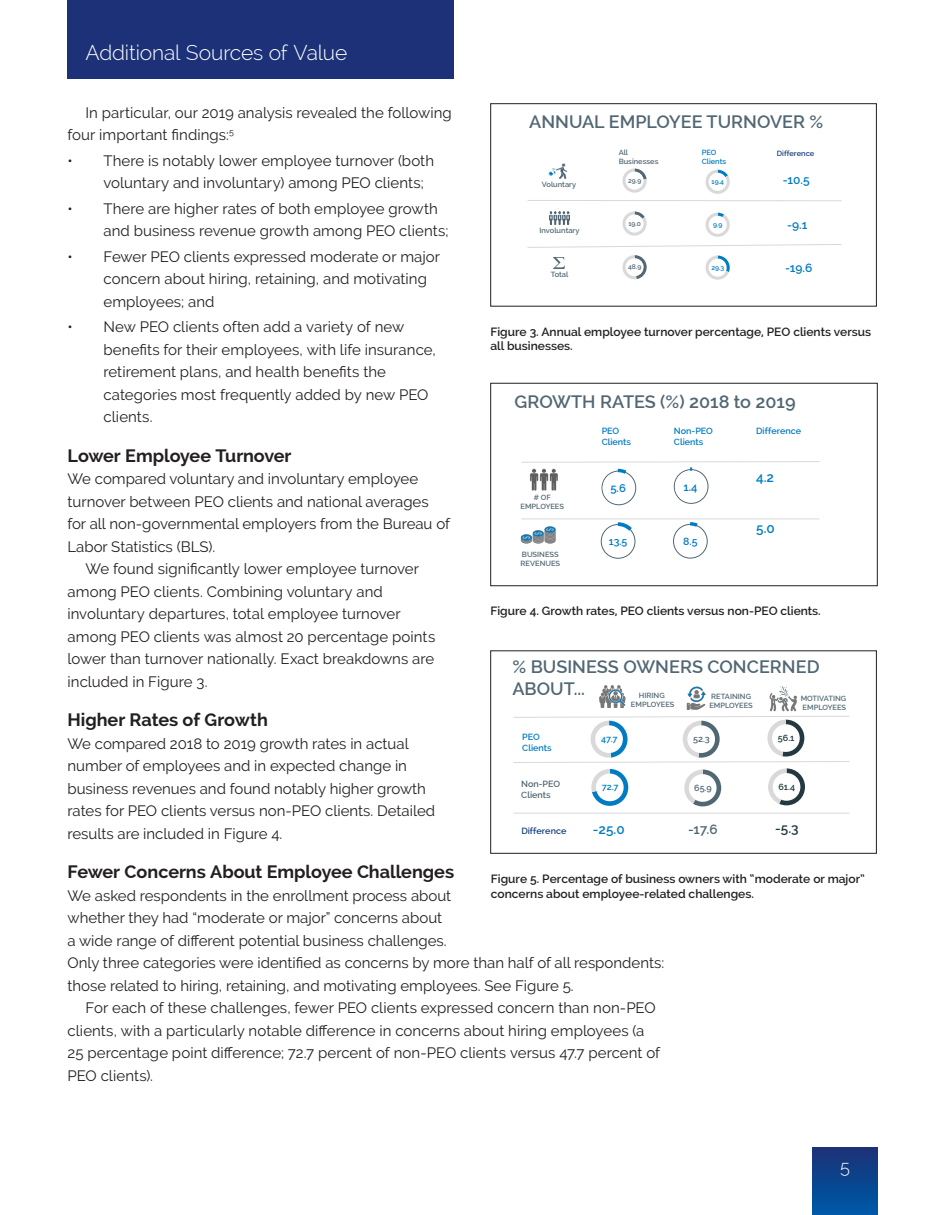
<style>
.page{position:relative;width:945px;height:1215px;background:#fff}
.page>*{position:absolute;margin:0;border:0;box-sizing:border-box;transform-origin:0 0}
.t1{font:300 21px "Raleway";letter-spacing:-.01em;color:#fff}
.t2{font:600 18px/21.6px "Raleway";color:#516773}
.Head_3{font:700 18px "Raleway";letter-spacing:-.005em;color:#231f20}
.t3{font:300 18px "Raleway";color:#fff}
.Text_first_graph{font:15px/22.5px "Raleway";color:#231f20}
.Text{font:15px/22.5px "Raleway";letter-spacing:.005em;color:#231f20}
.Bullet_1{font:15px/22.5px "Raleway";letter-spacing:.005em;color:#231f20}
.t4{font:600 13.5px "Raleway";color:#007cc3}
.t5{font:600 13.5px "Raleway";color:#516773}
.t6{font:600 13.5px "Raleway";color:#24393f}
.Table_Caption{font:600 12px/14.4px "Raleway";color:#231f20}
.t7{font:600 12px "Raleway";color:#007cc3}
.t8{font:600 11.25px "Raleway";color:#007cc3}
.t9{font:600 10.5px "Raleway";color:#007cc3}
.t10{font:600 9px/10.8px "Raleway";color:#007cc3}
.t11{font:600 9px "Raleway";color:#516773}
.t12{font:600 9px "Raleway";color:#173f7d}
.t13{font:600 9px "Raleway";color:#24393f}
.t14{font:600 7.5px/9px "Raleway";color:#516773}
.t15{font:600 7.5px/9px "Raleway";color:#007cc3}
.t16{font:600 7.5px "Raleway";color:#173f7d}
.t17{font:600 6.75px "Raleway";color:#516773}
.t18{font:600 6.75px "Raleway";color:#007cc3}
</style>
<div class="page">
<div style="left:812px;top:1148px;width:66px;height:67px;background:linear-gradient(to bottom,#1a3176,#0059a8)"></div>
<div style="left:68px;top:0;width:386px;height:78px;background:#1c3177"></div>
<hr style="left:521px;top:519px;width:299px;height:1px;background:#d9d9d9">
<svg style="left:602px;top:471px;width:34px;height:34px"></svg>
<div style="left:602px;top:471px;width:34px;height:34px;border:1px solid #516773;border-radius:50%"></div>
<div style="left:603px;top:472px;width:31px;height:32px;background:#fff;border-radius:50%"></div>
<svg style="left:674px;top:470px;width:34px;height:33px"></svg>
<div style="left:674px;top:470px;width:34px;height:33px;border:1px solid #516773;border-radius:50%"></div>
<div style="left:675px;top:471px;width:31px;height:31px;background:#fff;border-radius:50%"></div>
<svg style="left:601px;top:525px;width:34px;height:33px"></svg>
<div style="left:601px;top:524px;width:34px;height:34px;border:1px solid #516773;border-radius:50%"></div>
<svg style="left:618px;top:522px;width:14px;height:13px"></svg>
<div style="left:603px;top:526px;width:30px;height:31px;background:#fff;border-radius:50%"></div>
<svg style="left:674px;top:524px;width:33px;height:34px"></svg>
<div style="left:673px;top:524px;width:34px;height:34px;border:1px solid #516773;border-radius:50%"></div>
<svg style="left:690px;top:522px;width:8px;height:6px"></svg>
<div style="left:675px;top:526px;width:31px;height:31px;background:#fff;border-radius:50%"></div>
<img style="left:520px;top:526px;width:36px;height:18px">
<svg style="left:521px;top:461px;width:299px;height:27px"></svg>
<img style="left:530px;top:469px;width:29px;height:22px">
<div style="left:490px;top:383px;width:388px;height:203px;border:1px solid #231f20"></div>
<img style="left:599px;top:685px;width:27px;height:23px">
<img style="left:686px;top:686px;width:20px;height:24px">
<img style="left:769px;top:686px;width:28px;height:26px">
<svg style="left:513px;top:716px;width:337px;height:90px"></svg>
<hr style="left:514px;top:813px;width:335px;height:1px;background:#d9d9d9">
<div style="left:490px;top:651px;width:387px;height:203px;border:1px solid #231f20"></div>
<img style="left:550px;top:212px;width:19px;height:12px">
<svg style="left:554px;top:258px;width:10px;height:11px"></svg>
<svg style="left:705px;top:170px;width:25px;height:24px"></svg>
<svg style="left:705px;top:213px;width:25px;height:24px"></svg>
<svg style="left:705px;top:256px;width:25px;height:24px"></svg>
<svg style="left:622px;top:169px;width:25px;height:24px"></svg>
<svg style="left:622px;top:211px;width:25px;height:25px"></svg>
<svg style="left:622px;top:255px;width:25px;height:24px"></svg>
<hr style="left:528px;top:200px;width:314px;height:1px;background:#d9d9d9">
<img style="left:548px;top:163px;width:20px;height:16px">
<svg style="left:527px;top:244px;width:315px;height:4px"></svg>
<div style="left:490px;top:104px;width:387px;height:202px;border:1px solid #231f20"></div>
<p class="t1" style="left:86px;top:41px;width:263px">Additional Sources of Value</p>
<p class="Text" style="left:68px;top:101px;width:386px;text-indent:18px">In particular, our 2019 analysis revealed the following four important findings:<sup>5</sup></p>
<p class="Bullet_1" style="left:104px;top:149px;width:332px;text-indent:-36px">• There is notably lower employee turnover (both voluntary and involuntary) among PEO clients;</p>
<p class="Bullet_1" style="left:104px;top:197px;width:346px;text-indent:-36px">• There are higher rates of both employee growth and business revenue growth among PEO clients;</p>
<p class="Bullet_1" style="left:104px;top:245px;width:338px;text-indent:-36px">• Fewer PEO clients expressed moderate or major concern about hiring, retaining, and motivating employees; and</p>
<p class="Bullet_1" style="left:104px;top:316px;width:334px;text-indent:-36px">• New PEO clients often add a variety of new benefits for their employees, with life insurance, retirement plans, and health benefits the categories most frequently added by new PEO clients.</p>
<p class="Head_3" style="left:68px;top:445px;width:226px">Lower Employee Turnover</p>
<p class="Text_first_graph" style="left:68px;top:468px;width:384px">We compared voluntary and involuntary employee turnover between PEO clients and national averages for all non-governmental employers from the Bureau of Labor Statistics (BLS).</p>
<p class="Text" style="left:68px;top:558px;width:369px;text-indent:18px">We found significantly lower employee turnover among PEO clients. Combining voluntary and involuntary departures, total employee turnover among PEO clients was almost 20 percentage points lower than turnover nationally. Exact breakdowns are included in Figure 3.</p>
<p class="Head_3" style="left:68px;top:710px;width:202px">Higher Rates of Growth</p>
<p class="Text_first_graph" style="left:68px;top:732px;width:369px">We compared 2018 to 2019 growth rates in actual number of employees and in expected change in business revenues and found notably higher growth rates for PEO clients versus non-PEO clients. Detailed results are included in Figure 4.</p>
<p class="Head_3" style="left:68px;top:862px;width:388px">Fewer Concerns About Employee Challenges</p>
<p class="Text_first_graph" style="left:68px;top:884px;width:598px">We asked respondents in the enrollment process about<br>whether they had “moderate or major” concerns about<br>a wide range of different potential business challenges.<br>Only three categories were identified as concerns by more than half of all respondents: those related to hiring, retaining, and motivating employees. See Figure 5.</p>
<p class="Text" style="left:68px;top:997px;width:594px;text-indent:18px">For each of these challenges, fewer PEO clients expressed concern than non-PEO clients, with a particularly notable difference in concerns about hiring employees (a 25 percentage point difference; 72.7 percent of non-PEO clients versus 47.7 percent of PEO clients).</p>
<p class="t2" style="left:529px;top:111px;width:296px">ANNUAL EMPLOYEE TURNOVER %</p>
<p class="t14" style="left:619px;top:148px;width:41px">All<br>Businesses</p>
<p class="t15" style="left:702px;top:148px;width:26px">PEO<br>Clients</p>
<p class="t18" style="left:712px;top:178px;width:14px">19.4</p>
<p class="t18" style="left:713px;top:221px;width:11px">9.9</p>
<p class="t18" style="left:711px;top:264px;width:14px">29.3</p>
<p class="t16" style="left:777px;top:149px;width:39px">Difference</p>
<p class="t7" style="left:783px;top:173px;width:28px">-10.5</p>
<p class="t17" style="left:628px;top:177px;width:15px">29.9</p>
<p class="t17" style="left:628px;top:220px;width:14px">19.0</p>
<p class="t17" style="left:628px;top:263px;width:15px">48.9</p>
<p class="t14" style="left:542px;top:180px;width:36px">Voluntary</p>
<p class="t14" style="left:540px;top:225px;width:42px">Involuntary</p>
<p class="t14" style="left:551px;top:270px;width:19px">Total</p>
<p class="t7" style="left:787px;top:218px;width:22px">-9.1</p>
<p class="t7" style="left:785px;top:261px;width:29px">-19.6</p>
<p class="Table_Caption" style="left:490px;top:324px;width:382px">Figure 3. Annual employee turnover percentage, PEO clients versus all businesses.</p>
<p class="t2" style="left:515px;top:391px;width:283px">GROWTH RATES (%) 2018 to 2019</p>
<p class="t10" style="left:756px;top:426px;width:47px">Difference</p>
<p class="t10" style="left:602px;top:426px;width:31px">PEO<br>Clients</p>
<p class="t10" style="left:674px;top:426px;width:41px">Non-PEO<br>Clients</p>
<p class="t4" style="left:756px;top:469px;width:19px">4.2</p>
<p class="t8" style="left:610px;top:481px;width:17px">5.6</p>
<p class="t8" style="left:683px;top:480px;width:15px">1.4</p>
<p class="t14" style="left:521px;top:493px;width:45px;text-align:center"># OF<br>EMPLOYEES</p>
<p class="t4" style="left:756px;top:521px;width:20px">5.0</p>
<p class="t9" style="left:609px;top:535px;width:20px">13.5</p>
<p class="t9" style="left:683px;top:535px;width:16px">8.5</p>
<p class="t14" style="left:521px;top:550px;width:41px">BUSINESS<br>REVENUES</p>
<p class="Table_Caption" style="left:490px;top:604px;width:332px">Figure 4. Growth rates, PEO clients versus non-PEO clients.</p>
<p class="t2" style="left:512px;top:656px;width:309px">% BUSINESS OWNERS CONCERNED<br>ABOUT...</p>
<p class="t14" style="left:631px;top:691px;width:45px;text-align:center">HIRING<br>EMPLOYEES</p>
<p class="t14" style="left:709px;top:692px;width:45px">RETAINING<br>EMPLOYEES</p>
<p class="t14" style="left:801px;top:694px;width:47px">MOTIVATING<br>EMPLOYEES</p>
<p class="t10" style="left:522px;top:731px;width:19px">PEO</p>
<p class="t11" style="left:693px;top:734px;width:18px">52.3</p>
<p class="t13" style="left:778px;top:733px;width:18px">56.1</p>
<p class="t10" style="left:601px;top:734px;width:18px">47.7</p>
<p class="t10" style="left:522px;top:742px;width:31px">Clients</p>
<p class="t11" style="left:521px;top:779px;width:41px">Non-PEO</p>
<p class="t11" style="left:694px;top:783px;width:19px">65.9</p>
<p class="t13" style="left:779px;top:781px;width:18px">61.4</p>
<p class="t10" style="left:602px;top:782px;width:18px">72.7</p>
<p class="t11" style="left:521px;top:790px;width:31px">Clients</p>
<p class="t4" style="left:593px;top:821px;width:33px">-25.0</p>
<p class="t5" style="left:688px;top:822px;width:31px">-17.6</p>
<p class="t6" style="left:775px;top:821px;width:25px">-5.3</p>
<p class="t12" style="left:521px;top:825px;width:47px">Difference</p>
<p class="Table_Caption" style="left:491px;top:872px;width:376px">Figure 5. Percentage of business owners with “moderate or major” concerns about employee-related challenges.</p>
<p class="t3" style="left:840px;top:1157px;width:11px">5</p>
</div>
